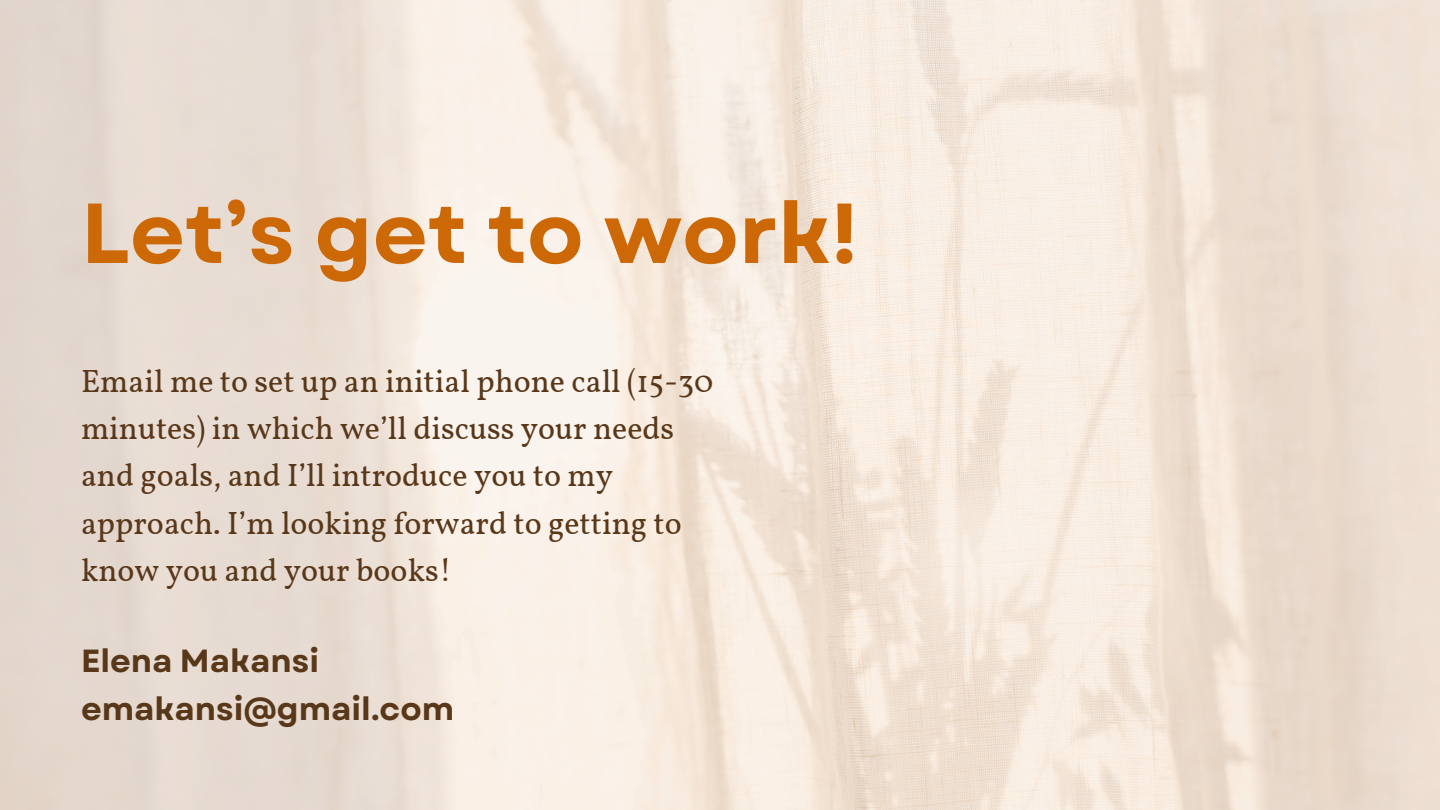
<style>
.page{position:relative;width:1440px;height:810px;background:#fff}
.page>*{position:absolute;margin:0;border:0;box-sizing:border-box;transform-origin:0 0}
.t1{font:700 84.9px "Garet";color:#cd6806}
.t2{font:32px/47.2px "Vollkorn";color:#593719}
.t3{font:700 32px "Garet";color:#593719}
</style>
<div class="page">
<img style="left:0;top:0;width:1440px;height:810px">
<p class="t1" style="left:81px;top:172px;width:778px">Let’s get to work!</p>
<h1 class="t2" style="left:81px;top:360px;width:634px">Email me to set up an initial phone call (15-30 minutes) in which we’ll discuss your needs and goals, and I’ll introduce you to my approach. I’m looking forward to getting to know you and your books!</h1>
<p class="t3" style="left:81px;top:638px;width:240px">Elena Makansi</p>
<h2 class="t3" style="left:81px;top:686px;width:375px">emakansi@gmail.com</h2>
</div>
